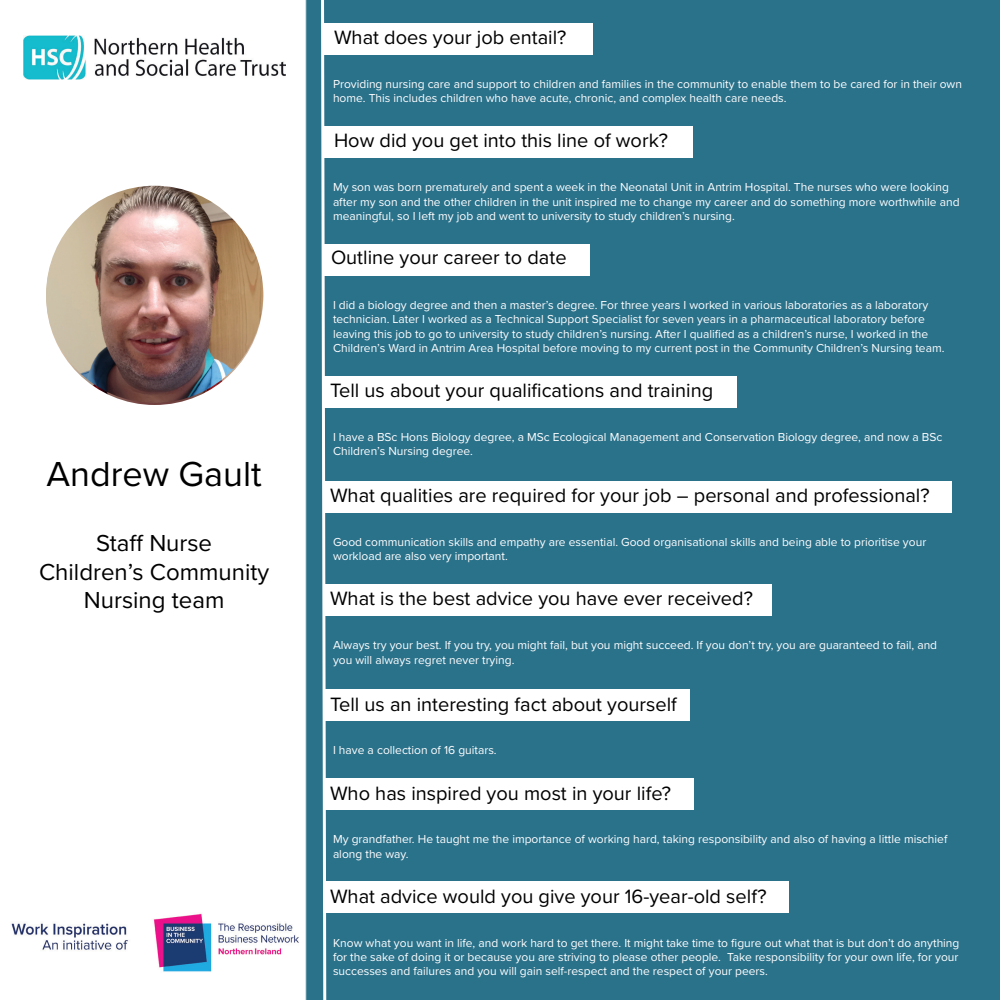
<style>
.page{position:relative;width:1000px;height:1000px;background:#fff}
.page>*{position:absolute;margin:0;border:0;box-sizing:border-box;transform-origin:0 0}
.t1{font:36px "Proxima Nova";color:#000001}
.t2{font:24px/28.8px "Proxima Nova";color:#000001;text-align:center}
.t3{font:20px "Proxima Nova";color:#000001}
.t4{font:12px/14.4px "Proxima Nova";color:#fff}
</style>
<div class="page">
<div style="left:305px;top:0;width:695px;height:1000px;background:#2a718a"></div>
<svg style="left:319px;top:0;width:9px;height:1000px"></svg>
<div style="left:323px;top:23px;width:270px;height:32px;background:#fff"></div>
<div style="left:323px;top:126px;width:370px;height:32px;background:#fff"></div>
<div style="left:323px;top:244px;width:267px;height:32px;background:#fff"></div>
<div style="left:323px;top:376px;width:414px;height:32px;background:#fff"></div>
<img style="left:23px;top:36px;width:263px;height:43px">
<div style="left:323px;top:689px;width:367px;height:32px;background:#fff"></div>
<div style="left:323px;top:481px;width:629px;height:32px;background:#fff"></div>
<div style="left:323px;top:881px;width:466px;height:32px;background:#fff"></div>
<div style="left:323px;top:778px;width:371px;height:32px;background:#fff"></div>
<div style="left:323px;top:584px;width:448px;height:32px;background:#fff"></div>
<img style="left:46px;top:186px;width:217px;height:217px;border-radius:109px">
<img style="left:11px;top:913px;width:288px;height:59px">
<h1 class="t1" style="left:47px;top:447px;width:217px">Andrew Gault</h1>
<h2 class="t2" style="left:39px;top:527px;width:232px">Staff Nurse<br>Children’s Community<br>Nursing team</h2>
<h3 class="t3" style="left:334px;top:22px;width:234px">What does your job entail?</h3>
<p class="t4" style="left:333px;top:76px;width:631px">Providing nursing care and support to children and families in the community to enable them to be cared for in their own home. This includes children who have acute, chronic, and complex health care needs.</p>
<h3 class="t3" style="left:334px;top:126px;width:336px">How did you get into this line of work?</h3>
<p class="t4" style="left:333px;top:179px;width:628px">My son was born prematurely and spent a week in the Neonatal Unit in Antrim Hospital. The nurses who were looking after my son and the other children in the unit inspired me to change my career and do something more worthwhile and meaningful, so I left my job and went to university to study children’s nursing.</p>
<h3 class="t3" style="left:331px;top:242px;width:237px">Outline your career to date</h3>
<p class="t4" style="left:333px;top:297px;width:613px">I did a biology degree and then a master’s degree. For three years I worked in various laboratories as a laboratory technician. Later I worked as a Technical Support Specialist for seven years in a pharmaceutical laboratory before leaving this job to go to university to study children’s nursing. After I qualified as a children’s nurse, I worked in the Children’s Ward in Antrim Area Hospital before moving to my current post in the Community Children’s Nursing team.</p>
<h3 class="t3" style="left:330px;top:376px;width:385px">Tell us about your qualifications and training</h3>
<p class="t4" style="left:333px;top:429px;width:611px">I have a BSc Hons Biology degree, a MSc Ecological Management and Conservation Biology degree, and now a BSc<br>Children’s Nursing degree.</p>
<h3 class="t3" style="left:330px;top:481px;width:601px">What qualities are required for your job – personal and professional?</h3>
<p class="t4" style="left:333px;top:534px;width:595px">Good communication skills and empathy are essential. Good organisational skills and being able to prioritise your workload are also very important.</p>
<h3 class="t3" style="left:330px;top:584px;width:424px">What is the best advice you have ever received?</h3>
<p class="t4" style="left:333px;top:637px;width:606px">Always try your best. If you try, you might fail, but you might succeed. If you don’t try, you are guaranteed to fail, and you will always regret never trying.</p>
<h3 class="t3" style="left:330px;top:689px;width:348px">Tell us an interesting fact about yourself</h3>
<p class="t4" style="left:333px;top:743px;width:165px">I have a collection of 16 guitars.</p>
<h3 class="t3" style="left:330px;top:778px;width:343px">Who has inspired you most in your life?</h3>
<p class="t4" style="left:333px;top:832px;width:616px">My grandfather. He taught me the importance of working hard, taking responsibility and also of having a little mischief along the way.</p>
<h3 class="t3" style="left:330px;top:881px;width:438px">What advice would you give your 16-year-old self?</h3>
<p class="t4" style="left:333px;top:935px;width:628px;text-align:justify">Know what you want in life, and work hard to get there. It might take time to figure out what that is but don’t do anything for the sake of doing it or because you are striving to please other people. Take responsibility for your own life, for your successes and failures and you will gain self-respect and the respect of your peers.</p>
</div>
